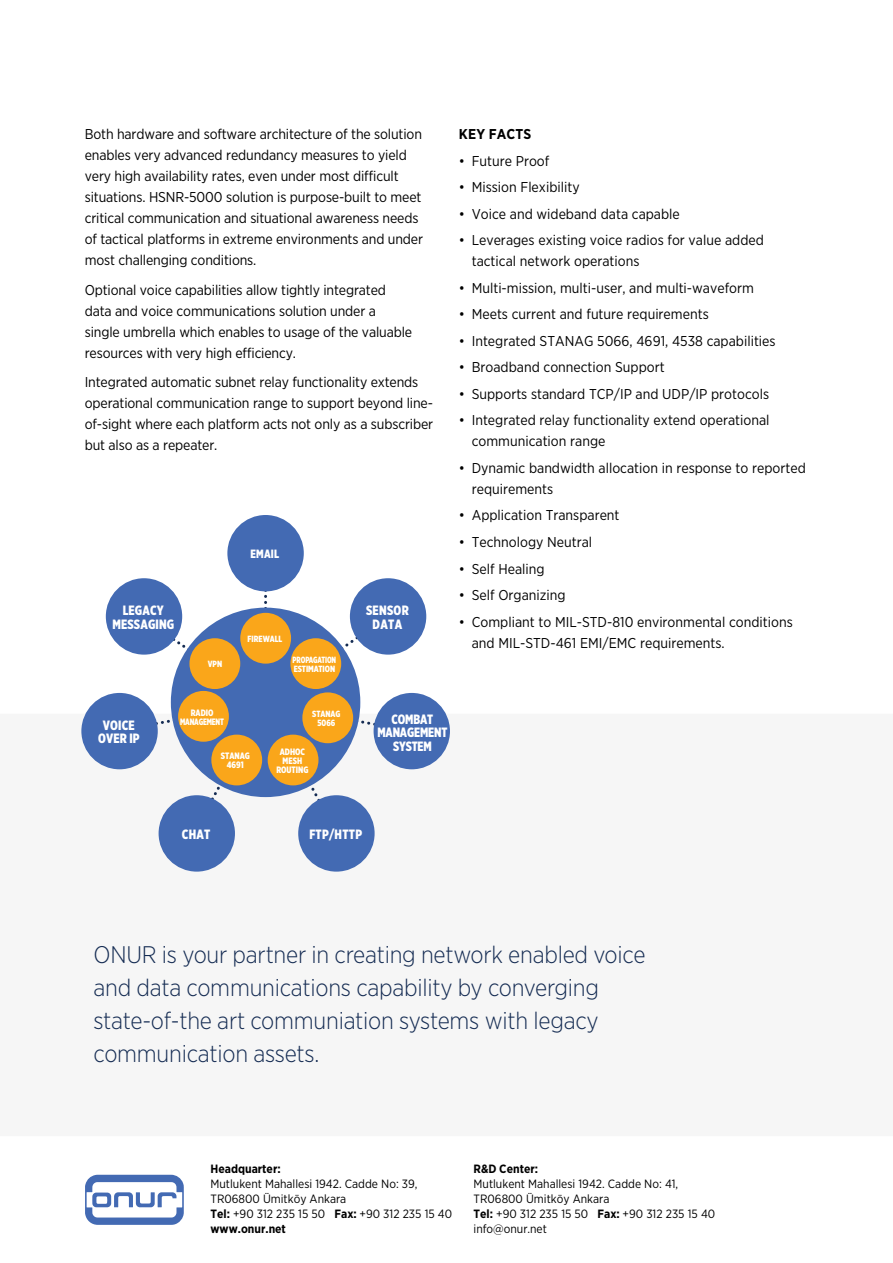
<style>
.page{position:relative;width:893px;height:1263px;background:#fff}
.page>*{position:absolute;margin:0;border:0;box-sizing:border-box;transform-origin:0 0}
.t1{font:300 24px/33px "Gotham Narrow";letter-spacing:-.01em;color:#152c53}
.t2{font:14.25px/21px "Gotham Narrow";letter-spacing:-.01em;color:#000}
.t3{font:700 14.25px "Gotham Narrow";letter-spacing:.01em;color:#000}
.t4{font:900 13.5px/13.5px "Gotham X Narrow";letter-spacing:.01em;color:#fff;text-align:center}
.t5{font:900 13.5px/13.5px "Gotham X Narrow";letter-spacing:-.01em;color:#fff;text-align:center}
.t6{font:12px/15px "Gotham Narrow";color:#000}
.t7{font:700 12px "Gotham Narrow";color:#000}
.t8{font:900 12px "Gotham X Narrow";letter-spacing:.02em;color:#fff}
.t9{font:900 9.3px/9px "Gotham X Narrow";color:#fff;text-align:center}
.t10{font:900 9.3px/9px "Gotham X Narrow";letter-spacing:-.02em;color:#fff;text-align:center}
.t11{font:900 9px/9.3px "Gotham X Narrow";color:#fff;text-align:center}
.t12{font:900 9px/9.3px "Gotham X Narrow";color:#fff;scale:.9 1}
.s1{font-weight:700}
</style>
<div class="page">
<svg style="left:85px;top:1175px;width:99px;height:50px"></svg>
<svg style="left:117px;top:559px;width:297px;height:276px"></svg>
<div style="left:171px;top:608px;width:189px;height:189px;background:#436ab3;border-radius:50%"></div>
<div style="left:189px;top:638px;width:51px;height:51px;background:#faa61a;border-radius:50%"></div>
<div style="left:302px;top:692px;width:51px;height:51px;background:#faa61a;border-radius:50%"></div>
<div style="left:211px;top:735px;width:51px;height:50px;background:#faa61a;border-radius:50%"></div>
<div style="left:178px;top:691px;width:51px;height:51px;background:#faa61a;border-radius:50%"></div>
<div style="left:227px;top:515px;width:77px;height:76px;background:#436ab3;border-radius:50%"></div>
<div style="left:350px;top:578px;width:76px;height:77px;background:#436ab3;border-radius:50%"></div>
<div style="left:374px;top:693px;width:76px;height:76px;background:#436ab3;border-radius:50%"></div>
<div style="left:298px;top:795px;width:77px;height:77px;background:#436ab3;border-radius:50%"></div>
<div style="left:81px;top:693px;width:77px;height:76px;background:#436ab3;border-radius:50%"></div>
<div style="left:106px;top:578px;width:76px;height:77px;background:#436ab3;border-radius:50%"></div>
<div style="left:159px;top:795px;width:76px;height:77px;background:#436ab3;border-radius:50%"></div>
<div style="left:268px;top:735px;width:50px;height:50px;background:#faa61a;border-radius:50%"></div>
<div style="left:290px;top:638px;width:51px;height:51px;background:#faa61a;border-radius:50%"></div>
<div style="left:240px;top:613px;width:51px;height:51px;background:#faa61a;border-radius:50%"></div>
<p class="t2" style="left:85px;top:123px;width:340px">Both hardware and software architecture of the solution enables very advanced redundancy measures to yield very high availability rates, even under most difficult situations. HSNR-5000 solution is purpose-built to meet critical communication and situational awareness needs of tactical platforms in extreme environments and under most challenging conditions.</p>
<p class="t2" style="left:85px;top:279px;width:329px">Optional voice capabilities allow tightly integrated data and voice communications solution under a single umbrella which enables to usage of the valuable resources with very high efficiency.</p>
<p class="t2" style="left:85px;top:371px;width:350px">Integrated automatic subnet relay functionality extends operational communication range to support beyond line&shy;of-sight where each platform acts not only as a subscriber but also as a repeater.</p>
<p class="t4" style="left:112px;top:603px;width:63px">LEGACY<br>MESSAGING</p>
<p class="t8" style="left:250px;top:546px;width:30px">EMAIL</p>
<p class="t11" style="left:208px;top:659px;width:16px">VPN</p>
<p class="t11" style="left:248px;top:634px;width:36px">FIREWALL</p>
<p class="t12" style="left:293px;top:655px;width:50px">PROPAGATION<br>ESTIMATION</p>
<p class="t4" style="left:366px;top:603px;width:44px">SENSOR<br>DATA</p>
<p class="t3" style="left:459px;top:125px;width:74px">KEY FACTS</p>
<p class="t2" style="left:459px;top:150px;width:92px">• Future Proof</p>
<p class="t2" style="left:459px;top:176px;width:122px">• Mission Flexibility</p>
<p class="t2" style="left:459px;top:203px;width:222px">• Voice and wideband data capable</p>
<p class="t2" style="left:472px;top:229px;width:294px;text-indent:-13px">• Leverages existing voice radios for value added tactical network operations</p>
<p class="t2" style="left:459px;top:277px;width:297px">• Multi-mission, multi-user, and multi-waveform</p>
<p class="t2" style="left:459px;top:303px;width:251px">• Meets current and future requirements</p>
<p class="t2" style="left:459px;top:330px;width:318px">• Integrated STANAG 5066, 4691, 4538 capabilities</p>
<p class="t2" style="left:459px;top:356px;width:207px">• Broadband connection Support</p>
<p class="t2" style="left:459px;top:383px;width:312px">• Supports standard TCP/IP and UDP/IP protocols</p>
<p class="t2" style="left:472px;top:410px;width:299px;text-indent:-13px">• Integrated relay functionality extend operational communication range</p>
<p class="t2" style="left:472px;top:457px;width:336px;text-indent:-13px">• Dynamic bandwidth allocation in response to reported requirements</p>
<p class="t2" style="left:459px;top:505px;width:162px">• Application Transparent</p>
<p class="t2" style="left:459px;top:531px;width:135px">• Technology Neutral</p>
<p class="t2" style="left:459px;top:558px;width:87px">• Self Healing</p>
<p class="t2" style="left:459px;top:584px;width:108px">• Self Organizing</p>
<p class="t2" style="left:472px;top:611px;width:323px;text-indent:-13px">• Compliant to MIL-STD-810 environmental conditions and MIL-STD-461 EMI/EMC requirements.</p>
<p class="t4" style="left:98px;top:718px;width:43px">VOICE<br>OVER IP</p>
<p class="t10" style="left:180px;top:708px;width:45px">RADIO<br>MANAGEMENT</p>
<p class="t9" style="left:221px;top:751px;width:31px">STANAG<br>4691</p>
<p class="t11" style="left:312px;top:709px;width:30px">STANAG<br>5066</p>
<p class="t9" style="left:280px;top:747px;width:27px">ADHOC</p>
<p class="t9" style="left:276px;top:756px;width:34px">MESH<br>ROUTING</p>
<p class="t5" style="left:377px;top:712px;width:72px">COMBAT<br>MANAGEMENT</p>
<p class="t4" style="left:393px;top:739px;width:40px">SYSTEM</p>
<p class="t4" style="left:182px;top:827px;width:30px">CHAT</p>
<p class="t4" style="left:309px;top:827px;width:54px">FTP/HTTP</p>
<h1 class="t1" style="left:94px;top:937px;width:553px">ONUR is your partner in creating network enabled voice and data communications capability by converging state-of-the art communiation systems with legacy communication assets.</h1>
<p class="t7" style="left:210px;top:1161px;width:72px">Headquarter:</p>
<p class="t6" style="left:210px;top:1176px;width:243px">Mutlukent Mahallesi 1942. Cadde No: 39,<br>TR06800 Ümitköy Ankara<br><span class="s1">Tel:</span> +90 312 235 15 50 <span class="s1">Fax:</span> +90 312 235 15 40 <span class="s1">www.onur.net</span></p>
<p class="t7" style="left:474px;top:1161px;width:66px">R&amp;D Center:</p>
<p class="t6" style="left:474px;top:1176px;width:243px">Mutlukent Mahallesi 1942. Cadde No: 41,<br>TR06800 Ümitköy Ankara<br><span class="s1">Tel:</span> +90 312 235 15 50 <span class="s1">Fax:</span> +90 312 235 15 40 info@onur.net</p>
</div>
